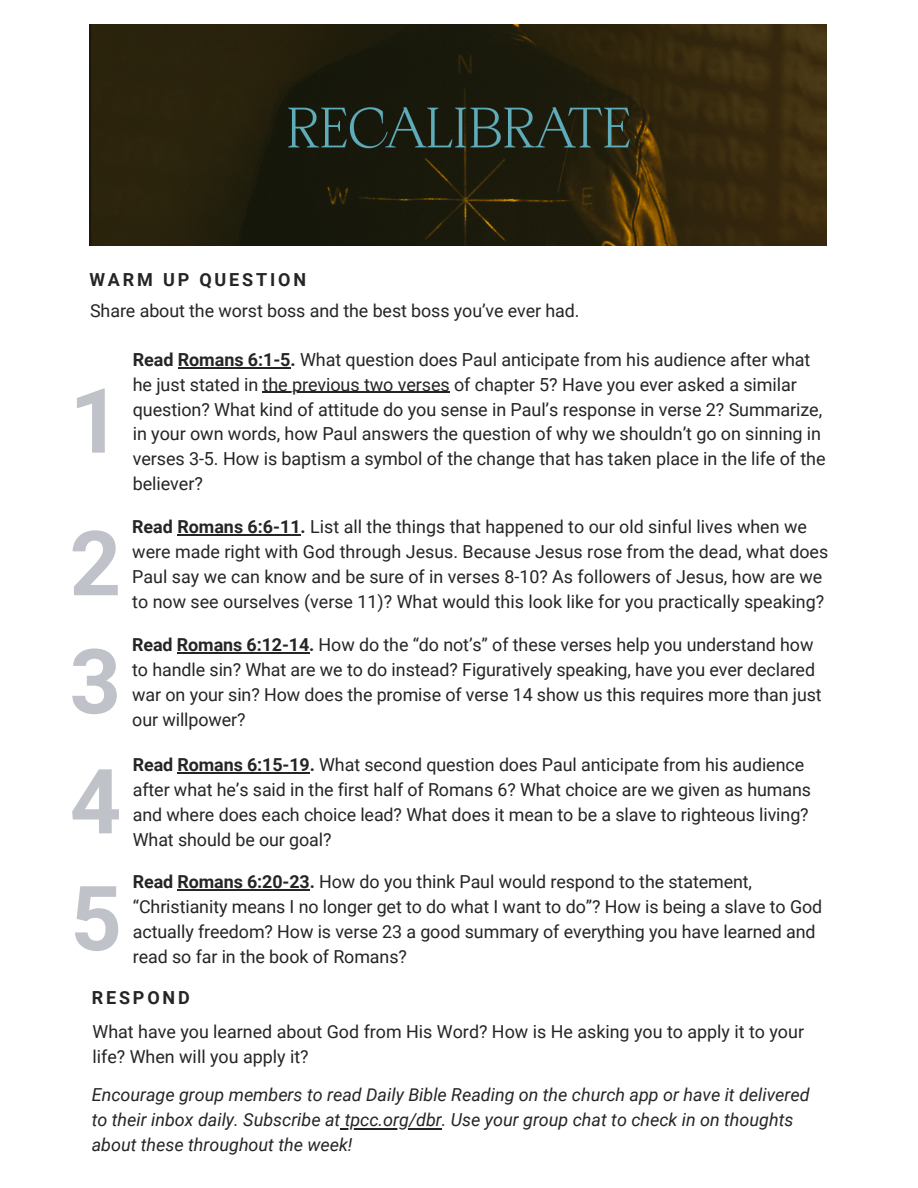
<style>
.page{position:relative;width:918px;height:1188px;background:#fff}
.page>*{position:absolute;margin:0;border:0;box-sizing:border-box;transform-origin:0 0}
.t1{font:700 90px "Roboto";color:#c0c2ca}
.t2{font:18px/24.8px "Roboto";letter-spacing:-.005em;color:#252525}
.t3{font:700 18px "Roboto";letter-spacing:.155em;color:#252525}
.t4{font:17.85px/24.8px "Roboto";letter-spacing:-.005em;color:#252525}
.t5{font:italic 17.85px/24.9px "Roboto";color:#252525}
.s1{font-weight:700}
</style>
<div class="page">
<img style="left:89px;top:25px;width:737px;height:220px">
<hr style="left:177px;top:534px;width:124px;height:2px;background:#252525">
<hr style="left:178px;top:367px;width:113px;height:1px;background:#252525">
<hr style="left:263px;top:392px;width:187px;height:1px;background:#252525">
<hr style="left:177px;top:653px;width:132px;height:1px;background:#252525">
<hr style="left:178px;top:773px;width:132px;height:1px;background:#252525">
<hr style="left:178px;top:890px;width:132px;height:1px;background:#252525">
<hr style="left:340px;top:1128px;width:102px;height:1px;background:#252525">
<p class="t3" style="left:89px;top:269px;width:218px">WARM UP QUESTION</p>
<p class="t4" style="left:90px;top:299px;width:491px">Share about the worst boss and the best boss you’ve ever had.</p>
<p class="t1" style="left:70px;top:369px;width:53px">1</p>
<p class="t2" style="left:133px;top:347px;width:694px"><span class="s1">Read Romans 6:1-5.</span> What question does Paul anticipate from his audience after what he just stated in the previous two verses of chapter 5? Have you ever asked a similar question? What kind of attitude do you sense in Paul’s response in verse 2? Summarize, in your own words, how Paul answers the question of why we shouldn’t go on sinning in verses 3-5. How is baptism a symbol of the change that has taken place in the life of the believer?</p>
<p class="t1" style="left:70px;top:512px;width:53px">2</p>
<p class="t4" style="left:132px;top:515px;width:698px"><span class="s1">Read Romans 6:6-11.</span> List all the things that happened to our old sinful lives when we were made right with God through Jesus. Because Jesus rose from the dead, what does Paul say we can know and be sure of in verses 8-10? As followers of Jesus, how are we to now see ourselves (verse 11)? What would this look like for you practically speaking?</p>
<p class="t1" style="left:70px;top:630px;width:53px">3</p>
<p class="t4" style="left:132px;top:633px;width:691px"><span class="s1">Read Romans 6:12-14.</span> How do the “do not’s” of these verses help you understand how to handle sin? What are we to do instead? Figuratively speaking, have you ever declared war on your sin? How does the promise of verse 14 show us this requires more than just our willpower?</p>
<p class="t1" style="left:70px;top:750px;width:53px">4</p>
<p class="t4" style="left:133px;top:753px;width:680px"><span class="s1">Read Romans 6:15-19.</span> What second question does Paul anticipate from his audience after what he’s said in the first half of Romans 6? What choice are we given as humans and where does each choice lead? What does it mean to be a slave to righteous living?<br>What should be our goal?</p>
<p class="t4" style="left:133px;top:870px;width:691px"><span class="s1">Read Romans 6:20-23.</span> How do you think Paul would respond to the statement, “Christianity means I no longer get to do what I want to do”? How is being a slave to God actually freedom? How is verse 23 a good summary of everything you have learned and read so far in the book of Romans?</p>
<p class="t3" style="left:92px;top:987px;width:99px">RESPOND</p>
<p class="t4" style="left:93px;top:1020px;width:713px">What have you learned about God from His Word? How is He asking you to apply it to your life? When will you apply it?</p>
<p class="t5" style="left:92px;top:1083px;width:719px">Encourage group members to read Daily Bible Reading on the church app or have it delivered to their inbox daily. Subscribe at tpcc.org/dbr. Use your group chat to check in on thoughts about these throughout the week!</p>
<p class="t1" style="left:70px;top:867px;width:53px">5</p>
</div>
